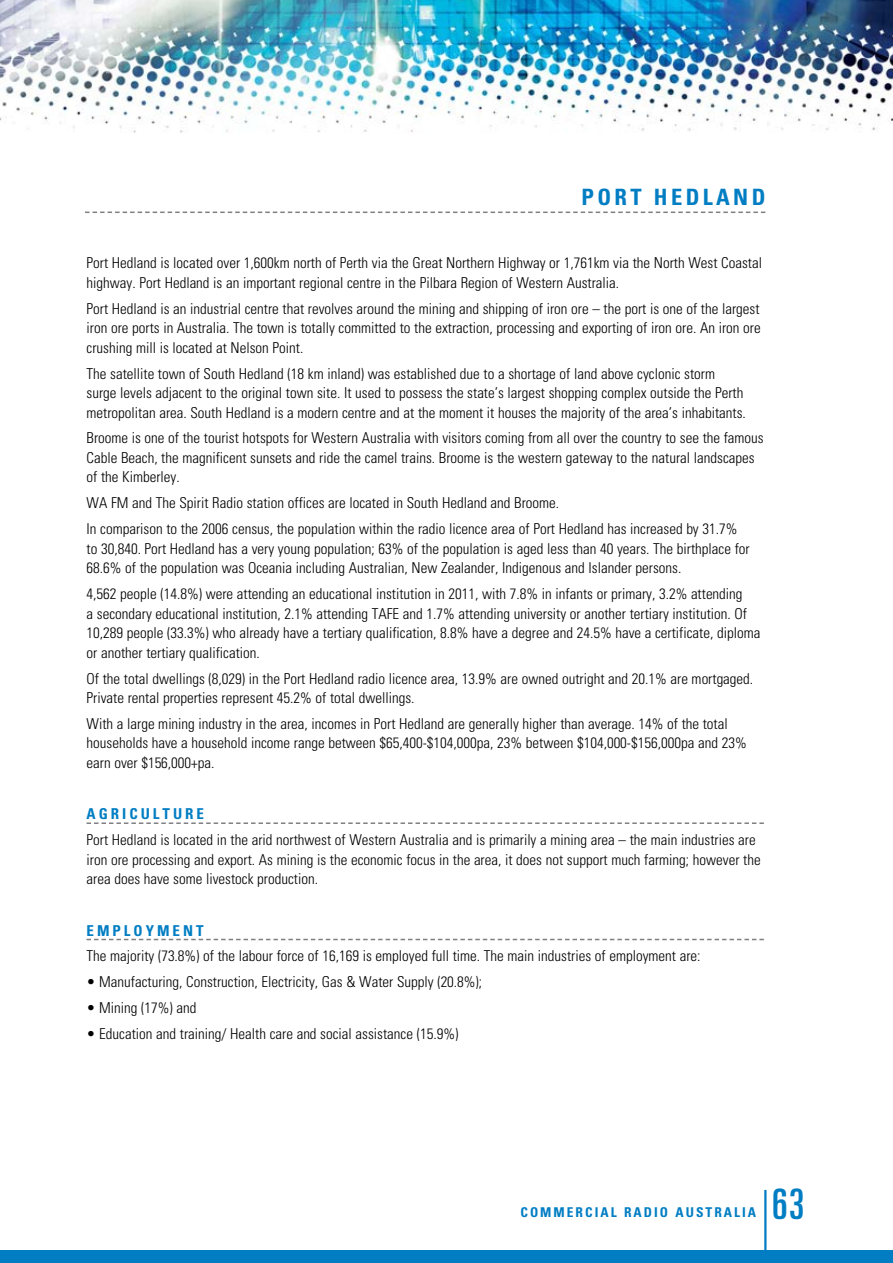
<style>
.page{position:relative;width:893px;height:1263px;background:#fff}
.page>*{position:absolute;margin:0;border:0;box-sizing:border-box;transform-origin:0 0}
.t1{font:ultra-condensed 42px "Univers";color:#007dc3}
.t2{font:700 condensed 22.5px "Univers";letter-spacing:.15em;color:#007dc3}
.t3{font:300 condensed 15px/19.5px "Univers";color:#000}
.t4{font:700 condensed 15px "Univers";letter-spacing:.2em;color:#007dc3}
.t5{font:700 condensed 13.5px "Univers";letter-spacing:.15em;color:#007dc3}
</style>
<div class="page">
<hr style="left:764px;top:1190px;width:2px;height:73px;background:#007dc3">
<div style="left:0;top:1250px;width:893px;height:13px;background:#007dc3"></div>
<img style="left:0;top:0;width:893px;height:133px">
<svg style="left:87px;top:822px;width:677px;height:2px"></svg>
<svg style="left:87px;top:939px;width:677px;height:1px"></svg>
<svg style="left:85px;top:212px;width:680px;height:1px"></svg>
<h2 class="t2" style="left:581px;top:184px;width:185px">PORT HEDLAND</h2>
<p class="t3" style="left:87px;top:253px;width:677px">Port Hedland is located over 1,600km north of Perth via the Great Northern Highway or 1,761km via the North West Coastal highway. Port Hedland is an important regional centre in the Pilbara Region of Western Australia.</p>
<p class="t3" style="left:87px;top:298px;width:676px;text-align:justify">Port Hedland is an industrial centre that revolves around the mining and shipping of iron ore – the port is one of the largest iron ore ports in Australia. The town is totally committed to the extraction, processing and exporting of iron ore. An iron ore crushing mill is located at Nelson Point.</p>
<p class="t3" style="left:87px;top:363px;width:661px">The satellite town of South Hedland (18 km inland) was established due to a shortage of land above cyclonic storm surge levels adjacent to the original town site. It used to possess the state’s largest shopping complex outside the Perth metropolitan area. South Hedland is a modern centre and at the moment it houses the majority of the area’s inhabitants.</p>
<p class="t3" style="left:87px;top:428px;width:679px">Broome is one of the tourist hotspots for Western Australia with visitors coming from all over the country to see the famous<br>Cable Beach, the magnificent sunsets and ride the camel trains. Broome is the western gateway to the natural landscapes of the Kimberley.</p>
<p class="t3" style="left:87px;top:490px;width:652px;line-height:25.8px">WA FM and The Spirit Radio station offices are located in South Hedland and Broome.<br>I n comparison to the 2006 census, the population within the radio licence area of Port Hedland has increased by 31.7%</p>
<p class="t3" style="left:87px;top:538px;width:665px">to 30,840. Port Hedland has a very young population; 63% of the population is aged less than 40 years. The birthplace for<br>68.6% of the population was Oceania including Australian, New Zealander, I ndigenous and Islander persons.</p>
<p class="t3" style="left:87px;top:584px;width:675px">4,562 people (14.8%) were attending an educational institution in 2011, with 7.8% in infants or primary, 3.2% attending<br>a secondary educational institution, 2.1% attending TAFE and 1.7% attending university or another tertiary institution. Of 10,289 people (33.3%) who already have a tertiary qualification, 8.8% have a degree and 24.5% have a certificate, diploma or another tertiary qualification.</p>
<p class="t3" style="left:87px;top:668px;width:668px">Of the total dwellings (8,029) in the Port Hedland radio licence area, 13.9% are owned outright and 20.1% are mortgaged.<br>Private rental properties represent 45.2% of total dwellings.</p>
<p class="t3" style="left:87px;top:714px;width:662px">With a large mining industry in the area, incomes in Port Hedland are generally higher than average. 14% of the total households have a household income range between $65,400-$104,000pa, 23% between $104,000-$156,000pa and 23% earn over $156,000+pa.</p>
<p class="t4" style="left:87px;top:805px;width:119px">AG RICULTURE</p>
<p class="t3" style="left:87px;top:830px;width:676px">Port Hedland is located in the arid northwest of Western Australia and is primarily a mining area – the main industries are iron ore processing and export. As mining is the economic focus in the area, it does not support much farming; however the area does have some livestock production.</p>
<p class="t4" style="left:87px;top:921px;width:119px">EMPLOY MENT</p>
<p class="t3" style="left:87px;top:946px;width:615px">The majority (73.8%) of the labour force of 16,169 is employed full time. The main industries of employment are:</p>
<p class="t3" style="left:87px;top:972px;width:397px">• Manufacturing, Construction, Electricity, Gas &amp; Water Supply (20.8%);</p>
<p class="t3" style="left:87px;top:998px;width:112px">• Mining (17%) and</p>
<p class="t3" style="left:87px;top:1024px;width:373px">• Education and training/ Health care and social assistance (15.9%)</p>
<p class="t5" style="left:520px;top:1204px;width:237px">COMMERCIAL RADIO AUSTRALIA</p>
<h1 class="t1" style="left:772px;top:1180px;width:34px">63</h1>
</div>
